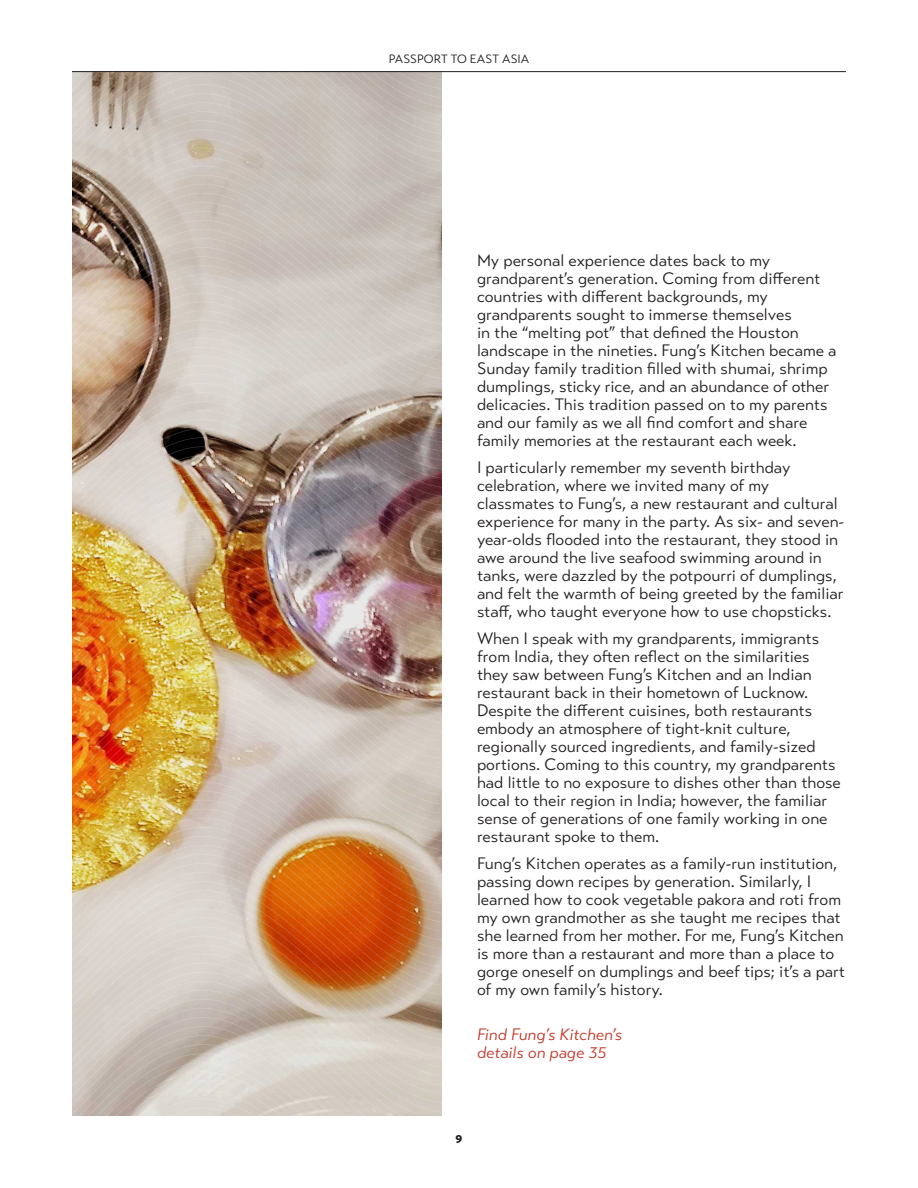
<style>
.page{position:relative;width:918px;height:1188px;background:#fff}
.page>*{position:absolute;margin:0;border:0;box-sizing:border-box;transform-origin:0 0}
.body_text{font:16.5px/18px "Transat Text Standard";color:#231f20}
.body_text-2{font:italic 16.5px/18px "Transat Text Standard";color:#c13a2c}
.brow{font:12px "Transat Text Standard";letter-spacing:.005em;color:#231f20}
.t1{font:900 11.25px "Transat Text";color:#231f20}
</style>
<div class="page">
<svg style="left:72px;top:72px;width:369px;height:4px"></svg>
<svg style="left:72px;top:76px;width:369px;height:9px;background:#bfb4ac"></svg>
<svg style="left:72px;top:85px;width:369px;height:9px;background:#c2b8b0"></svg>
<svg style="left:72px;top:94px;width:369px;height:10px;background:#c5bcb4"></svg>
<svg style="left:72px;top:104px;width:369px;height:9px;background:#c6bdb5"></svg>
<svg style="left:72px;top:113px;width:369px;height:9px;background:#c7beb7"></svg>
<svg style="left:72px;top:122px;width:369px;height:9px;background:#c8c0b9"></svg>
<svg style="left:72px;top:131px;width:369px;height:9px;background:#cbc3bc"></svg>
<svg style="left:72px;top:140px;width:369px;height:9px;background:#cbc2ba"></svg>
<svg style="left:72px;top:149px;width:369px;height:9px;background:#cbc2b9"></svg>
<svg style="left:72px;top:158px;width:369px;height:9px;background:#cac1ba"></svg>
<svg style="left:72px;top:167px;width:369px;height:9px;background:#c7beb6"></svg>
<svg style="left:72px;top:176px;width:369px;height:9px;background:#c1b8af"></svg>
<svg style="left:72px;top:185px;width:369px;height:9px;background:#c0b6ae"></svg>
<svg style="left:72px;top:194px;width:369px;height:9px;background:#bcb1a9"></svg>
<svg style="left:72px;top:203px;width:369px;height:9px;background:#beb3aa"></svg>
<svg style="left:72px;top:212px;width:369px;height:9px;background:#bcb1a8"></svg>
<svg style="left:72px;top:221px;width:369px;height:9px;background:#baaea5"></svg>
<svg style="left:72px;top:230px;width:369px;height:9px;background:#baaea6"></svg>
<svg style="left:72px;top:239px;width:369px;height:9px;background:#bbb0a8"></svg>
<svg style="left:72px;top:248px;width:369px;height:10px;background:#baaea6"></svg>
<svg style="left:72px;top:258px;width:369px;height:9px;background:#b9ada4"></svg>
<svg style="left:72px;top:267px;width:369px;height:9px;background:#bcafa5"></svg>
<svg style="left:72px;top:276px;width:369px;height:9px;background:#c4b8ae"></svg>
<svg style="left:72px;top:285px;width:369px;height:9px;background:#cabdb3"></svg>
<svg style="left:72px;top:294px;width:369px;height:9px;background:#ccc0b6"></svg>
<svg style="left:72px;top:303px;width:369px;height:9px;background:#ccc0b6"></svg>
<svg style="left:72px;top:312px;width:369px;height:9px;background:#cec2b8"></svg>
<svg style="left:72px;top:321px;width:369px;height:9px;background:#cfc4ba"></svg>
<svg style="left:72px;top:330px;width:369px;height:9px;background:#d0c5bb"></svg>
<svg style="left:72px;top:339px;width:369px;height:9px;background:#d0c4b9"></svg>
<svg style="left:72px;top:348px;width:369px;height:9px;background:#cec2b7"></svg>
<svg style="left:72px;top:357px;width:369px;height:9px;background:#cdc1b5"></svg>
<svg style="left:72px;top:366px;width:369px;height:9px;background:#cabeb2"></svg>
<svg style="left:72px;top:375px;width:369px;height:9px;background:#c9bcb0"></svg>
<svg style="left:72px;top:384px;width:369px;height:9px;background:#c5b8ab"></svg>
<svg style="left:72px;top:393px;width:369px;height:9px;background:#c0b1a6"></svg>
<svg style="left:72px;top:402px;width:369px;height:9px;background:#c2b4a8"></svg>
<svg style="left:72px;top:411px;width:369px;height:10px;background:#bcada0"></svg>
<svg style="left:72px;top:421px;width:369px;height:9px;background:#b2a193"></svg>
<svg style="left:72px;top:430px;width:369px;height:9px;background:#9b8a7d"></svg>
<svg style="left:72px;top:439px;width:369px;height:9px;background:#88776b"></svg>
<svg style="left:72px;top:448px;width:369px;height:9px;background:#867469"></svg>
<svg style="left:72px;top:457px;width:369px;height:9px;background:#9f8d82"></svg>
<img style="left:72px;top:466px;width:369px;height:9px">
<img style="left:72px;top:475px;width:369px;height:9px">
<img style="left:72px;top:484px;width:369px;height:9px">
<img style="left:72px;top:493px;width:369px;height:9px">
<img style="left:72px;top:502px;width:369px;height:9px">
<img style="left:72px;top:511px;width:369px;height:9px">
<img style="left:72px;top:520px;width:369px;height:9px">
<img style="left:72px;top:529px;width:369px;height:9px">
<img style="left:72px;top:538px;width:369px;height:9px">
<img style="left:72px;top:547px;width:369px;height:9px">
<img style="left:72px;top:556px;width:369px;height:9px">
<img style="left:72px;top:565px;width:369px;height:10px">
<img style="left:72px;top:575px;width:369px;height:9px">
<img style="left:72px;top:584px;width:369px;height:9px">
<img style="left:72px;top:593px;width:369px;height:9px">
<img style="left:72px;top:602px;width:369px;height:9px">
<img style="left:72px;top:611px;width:369px;height:9px">
<img style="left:72px;top:620px;width:369px;height:9px">
<img style="left:72px;top:629px;width:369px;height:9px">
<img style="left:72px;top:638px;width:369px;height:9px">
<img style="left:72px;top:647px;width:369px;height:9px">
<img style="left:72px;top:656px;width:369px;height:9px">
<img style="left:72px;top:665px;width:369px;height:9px">
<img style="left:72px;top:674px;width:369px;height:9px">
<img style="left:72px;top:683px;width:369px;height:9px">
<img style="left:72px;top:692px;width:369px;height:9px">
<img style="left:72px;top:701px;width:369px;height:9px">
<img style="left:72px;top:710px;width:369px;height:9px">
<img style="left:72px;top:719px;width:369px;height:10px">
<img style="left:72px;top:729px;width:369px;height:9px">
<img style="left:72px;top:738px;width:369px;height:9px">
<img style="left:72px;top:747px;width:369px;height:9px">
<img style="left:72px;top:756px;width:369px;height:9px">
<img style="left:72px;top:765px;width:369px;height:9px">
<svg style="left:72px;top:774px;width:369px;height:9px;background:#d3b58a"></svg>
<svg style="left:72px;top:783px;width:369px;height:9px;background:#cfb489"></svg>
<svg style="left:72px;top:792px;width:369px;height:9px;background:#ceb38b"></svg>
<img style="left:72px;top:801px;width:369px;height:9px">
<img style="left:72px;top:810px;width:369px;height:9px">
<svg style="left:72px;top:819px;width:369px;height:9px;background:#d0bd96"></svg>
<svg style="left:72px;top:828px;width:369px;height:9px;background:#d0be97"></svg>
<img style="left:72px;top:837px;width:369px;height:9px">
<img style="left:72px;top:846px;width:369px;height:9px">
<img style="left:72px;top:855px;width:369px;height:9px">
<img style="left:72px;top:864px;width:369px;height:9px">
<img style="left:72px;top:873px;width:369px;height:10px">
<svg style="left:72px;top:883px;width:369px;height:9px;background:#d69f71"></svg>
<svg style="left:72px;top:892px;width:369px;height:9px;background:#d79f75"></svg>
<svg style="left:72px;top:901px;width:369px;height:9px;background:#d69d74"></svg>
<svg style="left:72px;top:910px;width:369px;height:9px;background:#d69a74"></svg>
<svg style="left:72px;top:919px;width:369px;height:9px;background:#d59874"></svg>
<svg style="left:72px;top:928px;width:369px;height:9px;background:#d39676"></svg>
<svg style="left:72px;top:937px;width:369px;height:9px;background:#d29678"></svg>
<svg style="left:72px;top:946px;width:369px;height:9px;background:#d0987c"></svg>
<svg style="left:72px;top:955px;width:369px;height:9px;background:#ce9b80"></svg>
<svg style="left:72px;top:964px;width:369px;height:9px;background:#cea288"></svg>
<svg style="left:72px;top:973px;width:369px;height:9px;background:#cdab92"></svg>
<svg style="left:72px;top:982px;width:369px;height:9px;background:#ccb7a1"></svg>
<svg style="left:72px;top:991px;width:369px;height:9px;background:#cbbeae"></svg>
<svg style="left:72px;top:1000px;width:369px;height:116px;background:#cec5bc"></svg>
<hr style="left:72px;top:71px;width:774px;height:1px;background:#231f20">
<p class="brow" style="left:389px;top:52px;width:142px">PASSPORT TO EAST ASIA</p>
<p class="body_text" style="left:477px;top:251px;width:361px">My personal experience dates back to my grandparent’s generation. Coming from different countries with different backgrounds, my grandparents sought to immerse themselves<br>in the “melting pot” that defined the Houston landscape in the nineties. Fung’s Kitchen became a Sunday family tradition filled with shumai, shrimp dumplings, sticky rice, and an abundance of other delicacies. This tradition passed on to my parents and our family as we all find comfort and share family memories at the restaurant each week.</p>
<p class="body_text" style="left:477px;top:458px;width:369px">I particularly remember my seventh birthday celebration, where we invited many of my classmates to Fung’s, a new restaurant and cultural experience for many in the party. As six- and seven&shy;year-olds flooded into the restaurant, they stood in awe around the live seafood swimming around in tanks, were dazzled by the potpourri of dumplings, and felt the warmth of being greeted by the familiar staff, who taught everyone how to use chopsticks.</p>
<p class="body_text" style="left:477px;top:629px;width:365px">When I speak with my grandparents, immigrants from India, they often reflect on the similarities they saw between Fung’s Kitchen and an Indian restaurant back in their hometown of Lucknow.<br>Despite the different cuisines, both restaurants embody an atmosphere of tight-knit culture, regionally sourced ingredients, and family-sized portions. Coming to this country, my grandparents had little to no exposure to dishes other than those local to their region in India; however, the familiar sense of generations of one family working in one restaurant spoke to them.</p>
<p class="body_text" style="left:477px;top:854px;width:370px">Fung’s Kitchen operates as a family-run institution, passing down recipes by generation. Similarly, I learned how to cook vegetable pakora and roti from my own grandmother as she taught me recipes that she learned from her mother. For me, Fung’s Kitchen is more than a restaurant and more than a place to gorge oneself on dumplings and beef tips; it’s a part of my own family’s history.</p>
<p class="body_text-2" style="left:477px;top:1025px;width:147px">Find Fung’s Kitchen’s details on page 35</p>
<p class="t1" style="left:456px;top:1132px;width:8px">9</p>
</div>
